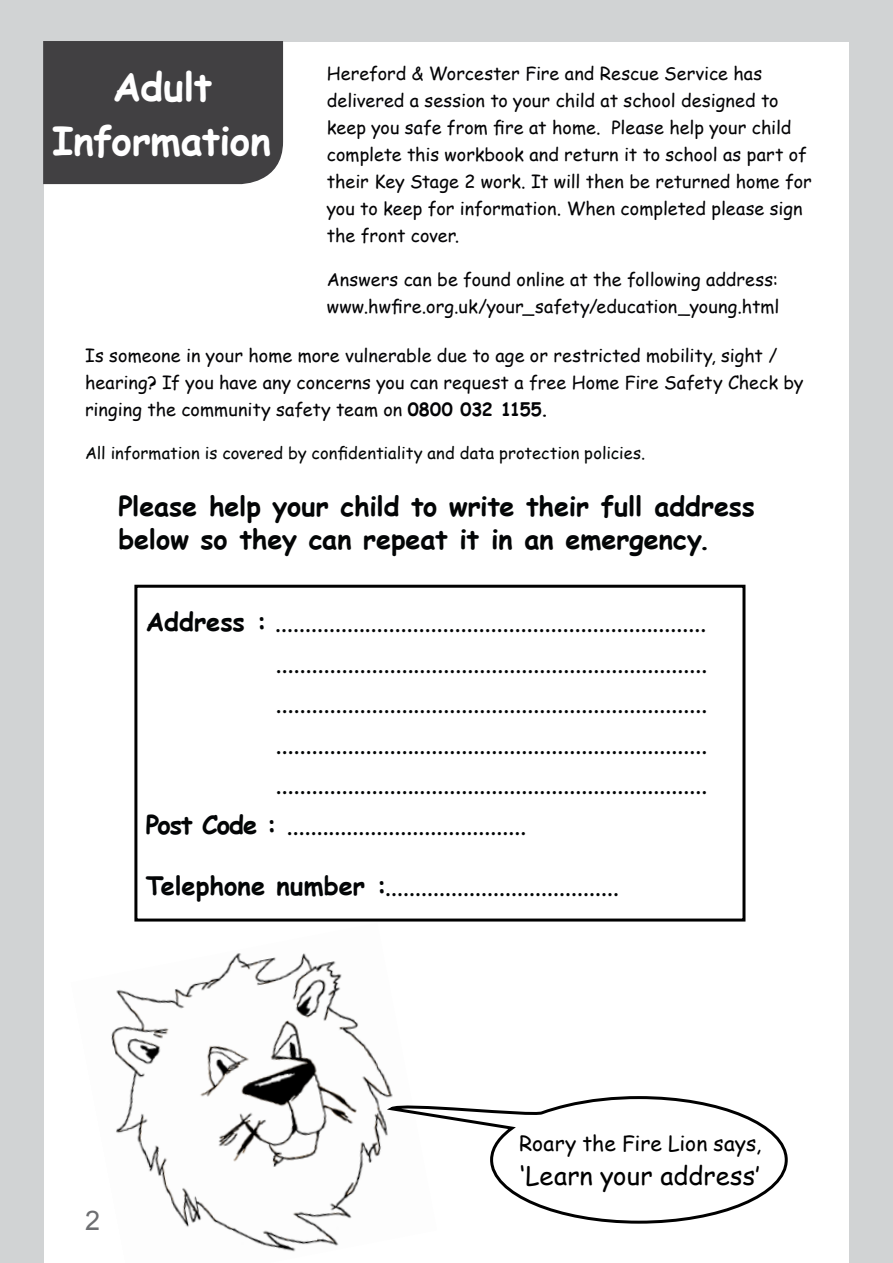
<style>
.page{position:relative;width:893px;height:1263px;background:#fff}
.page>*{position:absolute;margin:0;border:0;box-sizing:border-box;transform-origin:0 0}
.t1{font:700 39px/54px "Comic Sans MS";letter-spacing:-.01em;color:#fff;text-align:center}
.t2{font:700 27px/32.4px "Comic Sans MS";letter-spacing:-.005em;color:#030506}
.t3{font:27px "Arial";color:#6d6e71}
.t4{font:25.5px "Comic Sans MS";color:#030506}
.t5{font:25.5px "Comic Sans MS";letter-spacing:.005em;color:#000}
.t6{font:21px "Comic Sans MS";color:#000}
.t7{font:18px/27px "Comic Sans MS";color:#040406}
.t8{font:16.5px "Comic Sans MS";color:#030606}
.s1{font-weight:700}
</style>
<div class="page">
<div style="left:0;top:0;width:893px;height:41px;background:#d1d3d4"></div>
<div style="left:0;top:0;width:43px;height:1263px;background:#d1d3d4"></div>
<div style="left:850px;top:0;width:43px;height:1263px;background:#d1d3d4"></div>
<div style="left:43px;top:41px;width:240px;height:143px;background:#414042"></div>
<img style="left:111px;top:953px;width:281px;height:299px">
<div style="left:134px;top:585px;width:611px;height:336px;border:3px solid #000"></div>
<svg style="left:384px;top:1094px;width:404px;height:131px"></svg>
<h1 class="t1" style="left:52px;top:59px;width:220px">Adult<br>Information</h1>
<p class="t7" style="left:327px;top:59px;width:486px">Hereford &amp; Worcester Fire and Rescue Service has delivered a session to your child at school designed to keep you safe from fire at home. Please help your child complete this workbook and return it to school as part of their Key Stage 2 work. It will then be returned home for you to keep for information. When completed please sign the front cover.</p>
<p class="t7" style="left:327px;top:265px;width:454px">Answers can be found online at the following address: www.hwfire.org.uk/your_safety/education_young.html</p>
<p class="t7" style="left:85px;top:341px;width:720px">Is someone in your home more vulnerable due to age or restricted mobility, sight / hearing? If you have any concerns you can request a free Home Fire Safety Check by ringing the community safety team on <span class="s1">0800 032 1155.</span></p>
<p class="t8" style="left:85px;top:441px;width:562px">All information is covered by confidentiality and data protection policies.</p>
<h2 class="t2" style="left:118px;top:489px;width:638px">Please help your child to write their full address below so they can repeat it in an emergency.</h2>
<h3 class="t4" style="left:146px;top:603px;width:562px"><span class="s1">Address :</span> ........................................................................</h3>
<h3 class="t4" style="left:275px;top:644px;width:433px">........................................................................</h3>
<h3 class="t4" style="left:275px;top:684px;width:433px">........................................................................</h3>
<h3 class="t4" style="left:275px;top:725px;width:433px">........................................................................</h3>
<h3 class="t4" style="left:275px;top:765px;width:433px">........................................................................</h3>
<h3 class="t4" style="left:146px;top:806px;width:382px"><span class="s1">Post Code :</span> ........................................</h3>
<h3 class="t4" style="left:146px;top:867px;width:475px"><span class="s1">Telephone number :</span>.......................................</h3>
<h2 class="t3" style="left:85px;top:1203px;width:17px">2</h2>
<p class="t6" style="left:519px;top:1127px;width:244px">Roary the Fire Lion says,</p>
<h3 class="t5" style="left:520px;top:1157px;width:241px">‘Learn your address’</h3>
</div>
